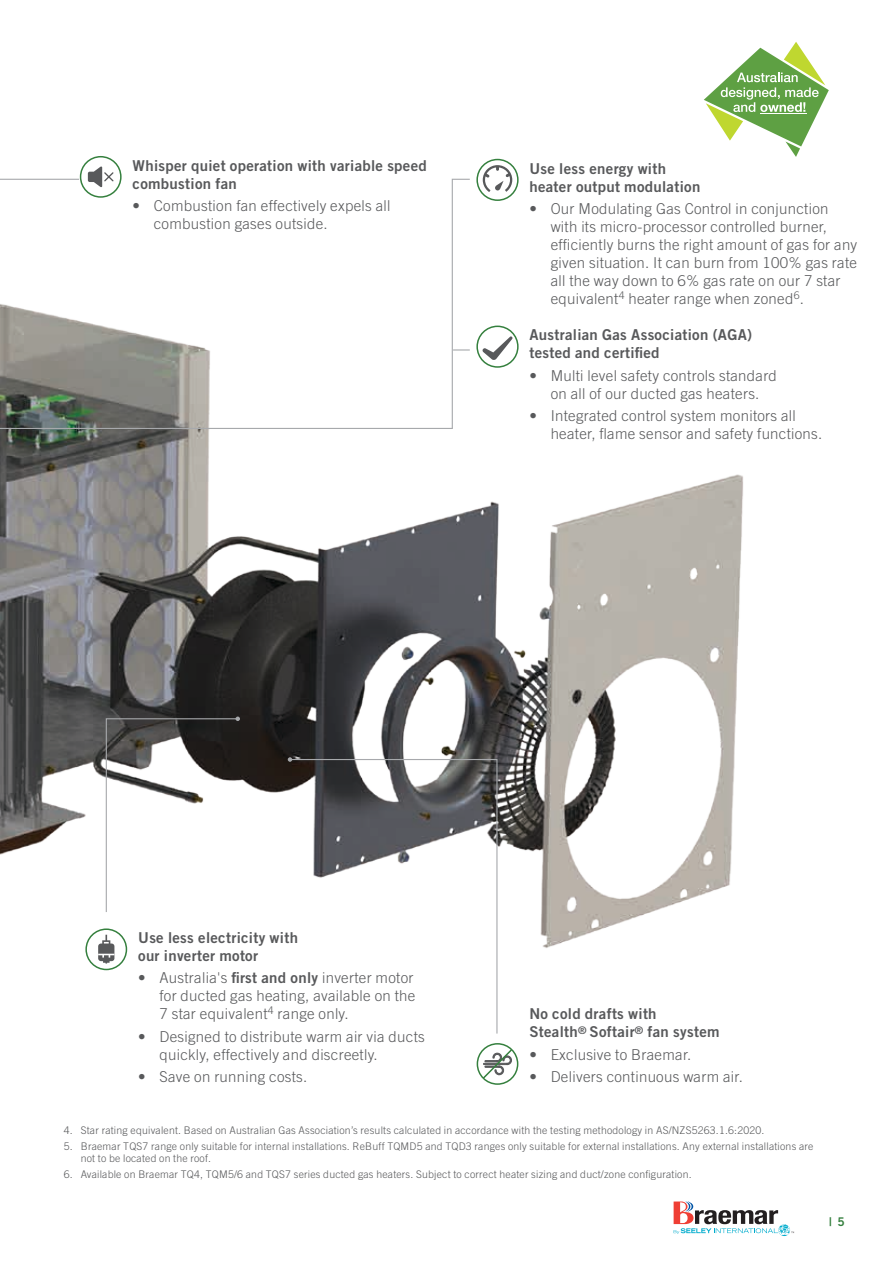
<style>
.page{position:relative;width:893px;height:1263px;background:#fff}
.page>*{position:absolute;margin:0;border:0;box-sizing:border-box;transform-origin:0 0}
.t1{font:300 15px/18px "Trade Gothic LT Std";letter-spacing:.02em;color:#58595b}
.t2{font:15px/18px "Trade Gothic LT Std Bd 2";letter-spacing:.02em;color:#58595b}
.t3{font:12px "Trade Gothic LT Std Bd 2";color:#35803e}
.t4{font:300 10.5px/12px "Trade Gothic LT Std";letter-spacing:.02em;color:#58595b}
.s1{font-family:"Trade Gothic LT Std Bd 2";font-weight:400}
</style>
<div class="page">
<img style="left:0;top:156px;width:795px;height:1080px">
<svg style="left:0;top:430px;width:80px;height:50px"></svg>
<svg style="left:289px;top:758px;width:209px;height:277px"></svg>
<svg style="left:288px;top:757px;width:4px;height:5px"></svg>
<svg style="left:105px;top:716px;width:135px;height:197px"></svg>
<div style="left:80px;top:156px;width:42px;height:42px;border:2px solid #35803e;border-radius:50%"></div>
<svg style="left:88px;top:166px;width:27px;height:12px"></svg>
<svg style="left:0;top:178px;width:471px;height:252px"></svg>
<svg style="left:453px;top:349px;width:17px;height:2px"></svg>
<div style="left:476px;top:159px;width:43px;height:42px;border:2px solid #35803e;border-radius:50%"></div>
<svg style="left:483px;top:165px;width:29px;height:28px"></svg>
<div style="left:85px;top:928px;width:42px;height:42px;border:2px solid #35803e;border-radius:50%"></div>
<svg style="left:98px;top:935px;width:16px;height:28px"></svg>
<div style="left:477px;top:1043px;width:41px;height:42px;border:2px solid #35803e;border-radius:50%"></div>
<svg style="left:481px;top:1048px;width:33px;height:32px"></svg>
<div style="left:476px;top:326px;width:43px;height:42px;border:2px solid #35803e;border-radius:50%"></div>
<svg style="left:483px;top:336px;width:29px;height:24px"></svg>
<svg style="left:704px;top:42px;width:125px;height:115px"></svg>
<hr style="left:760px;top:113px;width:46px;height:1px;background:#fff">
<p class="t2" style="left:133px;top:156px;width:296px">Whisper quiet operation with variable speed combustion fan</p>
<p class="t1" style="left:154px;top:196px;width:238px;text-indent:-21px">• Combustion fan effectively expels all combustion gases outside.</p>
<p class="t2" style="left:529px;top:159px;width:172px">Use less energy with heater output modulation</p>
<p class="t1" style="left:551px;top:199px;width:308px;text-indent:-21px">• Our Modulating Gas Control in conjunction with its micro-processor controlled burner, efficiently burns the right amount of gas for any given situation. It can burn from 100% gas rate all the way down to 6% gas rate on our 7 star equivalent<sup>4</sup> heater range when zoned<sup>6</sup>.</p>
<p class="t2" style="left:529px;top:326px;width:224px">Australian Gas Association (AGA) tested and certified</p>
<p class="t1" style="left:529px;top:366px;width:249px;text-align:center">• Multi level safety controls standard on all of our ducted gas heaters.</p>
<p class="t1" style="left:551px;top:406px;width:273px;text-indent:-21px">• Integrated control system monitors all heater, flame sensor and safety functions.</p>
<p class="t2" style="left:138px;top:928px;width:161px">Use less electricity with our inverter motor</p>
<p class="t1" style="left:159px;top:969px;width:257px;text-indent:-21px">• Australia's <span class="s1">first and only</span> inverter motor for ducted gas heating, available on the<br>7 star equivalent<sup>4</sup> range only.</p>
<p class="t1" style="left:159px;top:1027px;width:267px;text-indent:-21px">• Designed to distribute warm air via ducts quickly, effectively and discreetly.</p>
<p class="t1" style="left:138px;top:1067px;width:171px">• Save on running costs.</p>
<p class="t2" style="left:529px;top:1005px;width:192px">No cold drafts with<br>Stealth<sup>®</sup> Softair<sup>®</sup> fan system</p>
<p class="t1" style="left:529px;top:1045px;width:163px">• Exclusive to Braemar.</p>
<p class="t1" style="left:529px;top:1067px;width:215px">• Delivers continuous warm air.</p>
<p class="t4" style="left:64px;top:1124px;width:702px">4. Star rating equivalent. Based on Australian Gas Association’s results calculated in accordance with the testing methodology in AS/NZS5263.1.6:2020.</p>
<p class="t4" style="left:81px;top:1140px;width:734px;text-indent:-17px">5. Braemar TQS7 range only suitable for internal installations. ReBuff TQMD5 and TQD3 ranges only suitable for external installations. Any external installations are not to be located on the roof.</p>
<p class="t4" style="left:64px;top:1168px;width:629px">6. Available on Braemar TQ4, TQM5/6 and TQS7 series ducted gas heaters. Subject to correct heater sizing and duct/zone configuration.</p>
<p class="t3" style="left:829px;top:1214px;width:17px">| 5</p>
</div>
